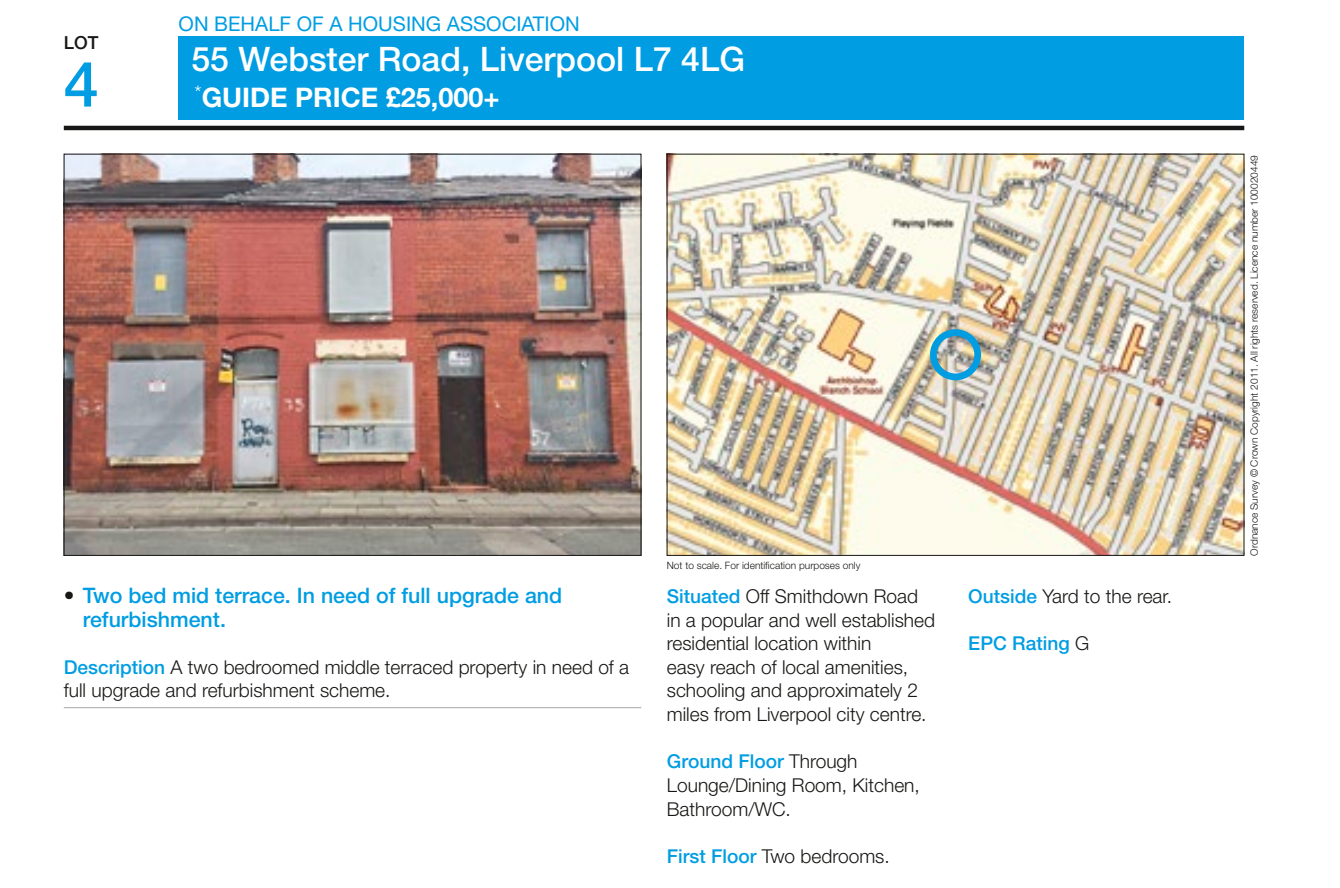
<style>
.page{position:relative;width:1340px;height:888px;background:#fff}
.page>*{position:absolute;margin:0;border:0;box-sizing:border-box;transform-origin:0 0}
.t1{font:500 63px "Helvetica Neue LT Std";color:#009de2}
.t2{font:500 33.75px "Helvetica Neue LT Std";color:#fff}
.t3{font:700 27px "Helvetica Neue LT Std";color:#fff}
.t4{font:500 21.38px/23.6px "Helvetica Neue LT Std";color:#009de2}
.t5{font:20.25px "Helvetica Neue LT Std";color:#009de2}
.t6{font:300 19.12px/23.6px "Helvetica Neue LT Std";color:#171715}
.t7{font:500 19.12px "Helvetica Neue LT Std";color:#009de2}
.t8{font:500 18px "Helvetica Neue LT Std";color:#171715}
.t9{font:300 10.12px "Helvetica Neue LT Std";color:#171715}
.s1{color:#171715}
.s2{font-weight:500;color:#009de2}
.s3{font-weight:300;color:#171715}
</style>
<div class="page">
<div style="left:179px;top:36px;width:1065px;height:84px;background:#009de2"></div>
<hr style="left:64px;top:126px;width:1180px;height:4px;background:#171715">
<img style="left:66px;top:156px;width:573px;height:397px">
<img style="left:668px;top:156px;width:574px;height:397px">
<hr style="left:64px;top:707px;width:577px;height:1px;background:#b0b2b2">
<div style="left:930px;top:329px;width:51px;height:51px;border:7px solid #009de2;border-radius:50%"></div>
<p class="t8" style="left:64px;top:31px;width:36px">LOT</p>
<h1 class="t1" style="left:64px;top:47px;width:37px">4</h1>
<p class="t5" style="left:179px;top:12px;width:402px">ON BEHALF OF A HOUSING ASSOCIATION</p>
<h2 class="t2" style="left:191px;top:39px;width:555px">55 Webster Road, Liverpool L7 4LG</h2>
<h3 class="t3" style="left:195px;top:80px;width:306px"><sup>*</sup>GUIDE PRICE £25,000+</h3>
<p class="t4" style="left:83px;top:583px;width:481px;text-indent:-19px"><span class="s1">•</span> Two bed mid terrace. In need of full upgrade and refurbishment.</p>
<p class="t6" style="left:64px;top:655px;width:567px"><span class="s2">Description</span> A two bedroomed middle terraced property in need of a full upgrade and refurbishment scheme.</p>
<p class="t9" style="left:666px;top:559px;width:195px">Not to scale. For identification purposes only</p>
<p class="t6" style="left:667px;top:584px;width:270px"><span class="s2">Situated</span> Off Smithdown Road in a popular and well established residential location within<br>easy reach of local amenities, schooling and approximately 2 miles from Liverpool city centre.</p>
<p class="t6" style="left:667px;top:749px;width:254px"><span class="s2">Ground Floor</span> Through<br>Lounge/Dining Room, Kitchen,<br>Bathroom/WC .</p>
<p class="t6" style="left:667px;top:844px;width:224px"><span class="s2">First Floor</span> Two bedrooms.</p>
<p class="t6" style="left:968px;top:584px;width:205px"><span class="s2">Outside</span> Yard to the rear.</p>
<p class="t7" style="left:968px;top:632px;width:120px">EPC Rating <span class="s3">G</span></p>
<p class="t9" style="left:1248px;top:555px;width:402px;rotate:-90deg">Ordnance Survey © Crown Copyright 2011. All rights reserved. Licence number 100020449</p>
</div>
